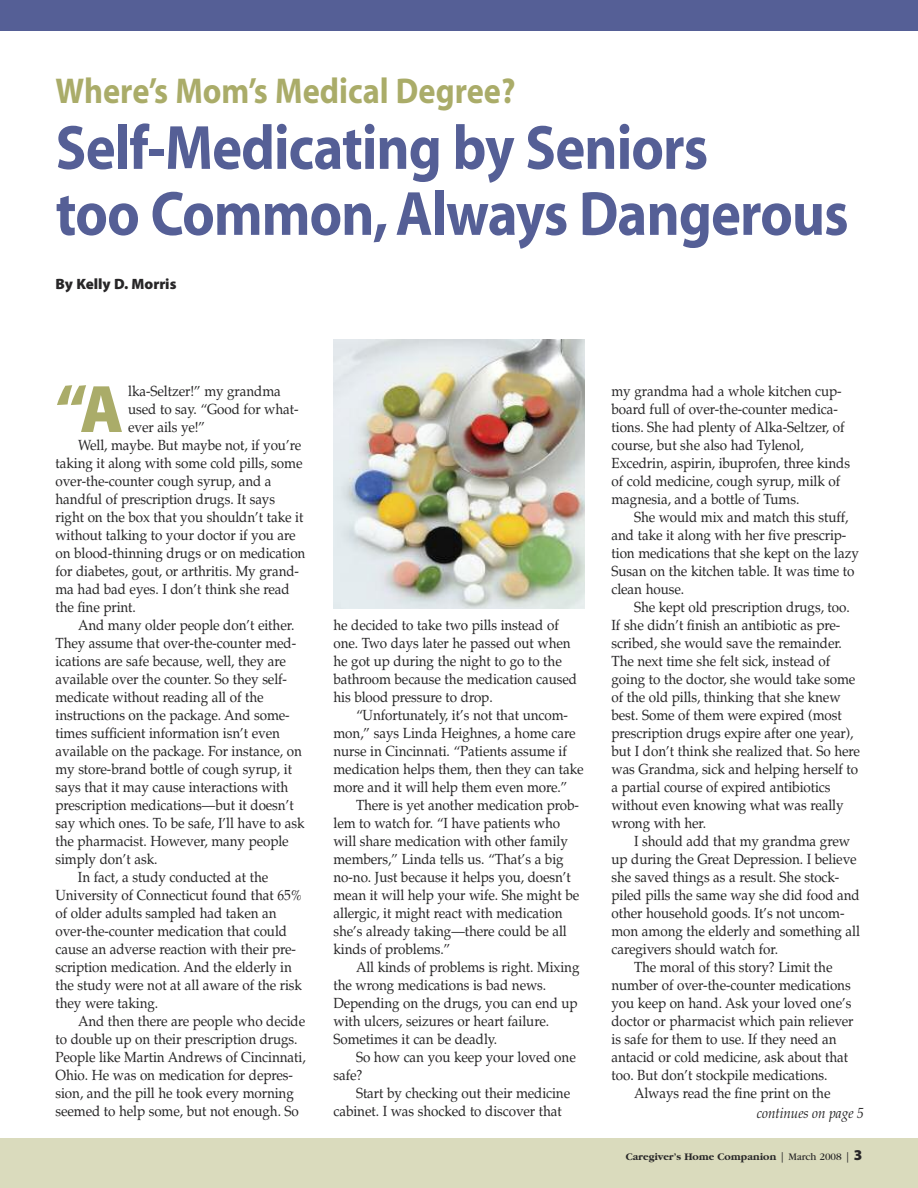
<style>
.page{position:relative;width:918px;height:1188px;background:#fff}
.page>*{position:absolute;margin:0;border:0;box-sizing:border-box;transform-origin:0 0}
.t1{font:900 67.65px "Myriad Pro";color:#aaac69;scale:.95 1}
.t2{font:700 63px/66px "Myriad";letter-spacing:-.015em;color:#555f96;scale:.9 1}
.t3{font:700 36px "Myriad";color:#aaac69;scale:.9 1}
.t4{font:900 15px "Myriad Pro";color:#272627}
.t5{font:14.7px/18px "Palatino";letter-spacing:-.005em;color:#272627;scale:.92 1}
.t6{font:italic 14.7px "Palatino";letter-spacing:-.005em;color:#272627;scale:.92 1}
.t7{font:700 10.5px "Garamond";color:#272627}
.s1{font-family:"Myriad";font-weight:400}
.s2{font-weight:400}
.s3{font-family:"Myriad Pro";font-weight:900;font-size:15px}
</style>
<div class="page">
<div style="left:0;top:1138px;width:918px;height:50px;background:#dadbbd"></div>
<div style="left:0;top:0;width:918px;height:32px;background:#555f96"></div>
<img style="left:333px;top:340px;width:252px;height:269px">
<h3 class="t3" style="left:56px;top:77px;width:512px">Where’s Mom’s Medical Degree?</h3>
<h2 class="t2" style="left:56px;top:120px;width:883px">Self-Medicating by Seniors<br>too Common,Always Dangerous</h2>
<p class="t4" style="left:56px;top:278px;width:122px">By Kelly D. Morris</p>
<h1 class="t1" style="left:56px;top:384px;width:73px">“A</h1>
<p class="t5" style="left:128px;top:382px;width:168px">lka-Seltzer!” my grandma</p>
<p class="t5" style="left:128px;top:400px;width:187px">used to say. “Good for what-</p>
<p class="t5" style="left:128px;top:418px;width:85px">ever ails ye!”</p>
<p class="t5" style="left:78px;top:436px;width:244px">Well, maybe. But maybe not, if you’re</p>
<p class="t5" style="left:56px;top:454px;width:270px">taking it along with some cold pills, some</p>
<p class="t5" style="left:56px;top:472px;width:236px">over-the-counter cough syrup, and a</p>
<p class="t5" style="left:56px;top:490px;width:240px">handful of prescription drugs. It says</p>
<p class="t5" style="left:56px;top:508px;width:271px">right on the box that you shouldn’t take it</p>
<p class="t5" style="left:56px;top:526px;width:263px">without talking to your doctor if you are</p>
<p class="t5" style="left:56px;top:544px;width:273px">on blood-thinning drugs or on medication</p>
<p class="t5" style="left:56px;top:562px;width:266px">for diabetes, gout, or arthritis. My grand-</p>
<p class="t5" style="left:56px;top:580px;width:256px">ma had bad eyes. I don’t think she read</p>
<p class="t5" style="left:56px;top:598px;width:89px">the fine print.</p>
<p class="t5" style="left:78px;top:616px;width:237px">And many older people don’t either.</p>
<p class="t5" style="left:56px;top:634px;width:263px">They assume that over-the-counter med-</p>
<p class="t5" style="left:56px;top:652px;width:252px">ications are safe because, well, they are</p>
<p class="t5" style="left:56px;top:670px;width:253px">available over the counter. So they self-</p>
<p class="t5" style="left:56px;top:688px;width:228px">medicate without reading all of the</p>
<p class="t5" style="left:56px;top:706px;width:256px">instructions on the package. And some-</p>
<p class="t5" style="left:56px;top:724px;width:245px">times sufficient information isn’t even</p>
<p class="t5" style="left:56px;top:742px;width:269px">available on the package. For instance, on</p>
<p class="t5" style="left:56px;top:760px;width:259px">my store-brand bottle of cough syrup, it</p>
<p class="t5" style="left:56px;top:778px;width:255px">says that it may cause interactions with</p>
<p class="t5" style="left:56px;top:796px;width:260px">prescription medications—but it doesn’t</p>
<p class="t5" style="left:56px;top:814px;width:272px">say which ones. To be safe, I’ll have to ask</p>
<p class="t5" style="left:56px;top:832px;width:255px">the pharmacist. However, many people</p>
<p class="t5" style="left:56px;top:850px;width:112px">simply don’t ask.</p>
<p class="t5" style="left:78px;top:868px;width:208px">In fact, a study conducted at the</p>
<p class="t5" style="left:55px;top:886px;width:269px">University of Connecticut found that 65%</p>
<p class="t5" style="left:55px;top:904px;width:242px">of older adults sampled had taken an</p>
<p class="t5" style="left:55px;top:922px;width:253px">over-the-counter medication that could</p>
<p class="t5" style="left:55px;top:940px;width:263px">cause an adverse reaction with their pre-</p>
<p class="t5" style="left:55px;top:958px;width:259px">scription medication. And the elderly in</p>
<p class="t5" style="left:56px;top:976px;width:269px">the study were not at all aware of the risk</p>
<p class="t5" style="left:56px;top:994px;width:113px">they were taking.</p>
<p class="t5" style="left:78px;top:1012px;width:248px">And then there are people who decide</p>
<p class="t5" style="left:56px;top:1030px;width:265px">to double up on their prescription drugs.</p>
<p class="t5" style="left:56px;top:1048px;width:274px">People like Martin Andrews of Cincinnati,</p>
<p class="t5" style="left:56px;top:1066px;width:260px">Ohio. He was on medication for depres-</p>
<p class="t5" style="left:56px;top:1084px;width:261px">sion, and the pill he took every morning</p>
<p class="t5" style="left:56px;top:1102px;width:266px">seemed to help some, but not enough. So</p>
<p class="t5" style="left:334px;top:616px;width:266px">he decided to take two pills instead of one. Two days later he passed out when he got up during the night to go to the bathroom because the medication caused his blood pressure to drop.</p>
<p class="t5" style="left:334px;top:706px;width:273px;text-indent:23px">“Unfortunately, it’s not that uncom&shy;mon,” says Linda Heighnes, a home care nurse in Cincinnati. “Patients assume if medication helps them, then they can take more and it will help them even more.”</p>
<p class="t5" style="left:334px;top:796px;width:269px;text-indent:22px">There is yet another medication prob&shy;lem to watch for. “I have patients who will share medication with other family members,” Linda tells us. “That’s a big no-no. Just because it helps you, doesn’t mean it will help your wife. She might be allergic, it might react with medication she’s already taking—there could be all kinds of problems.”</p>
<p class="t5" style="left:334px;top:958px;width:269px;text-indent:23px">All kinds of problems is right. Mixing the wrong medications is bad news.<br>Depending on the drugs, you can end up with ulcers, seizures or heart failure.<br>Sometimes it can be deadly.</p>
<p class="t5" style="left:334px;top:1048px;width:265px;text-indent:22px">So how can you keep your loved one safe?</p>
<p class="t5" style="left:334px;top:1084px;width:259px;text-indent:22px">Start by checking out their medicine cabinet. I was shocked to discover that</p>
<p class="t5" style="left:612px;top:382px;width:261px">my grandma had a whole kitchen cup&shy;board full of over-the-counter medica&shy;tions. She had plenty of Alka-Seltzer, of course, but she also had Tylenol, Excedrin, aspirin, ibuprofen, three kinds of cold medicine, cough syrup, milk of magnesia, and a bottle of Tums.</p>
<p class="t5" style="left:612px;top:508px;width:270px;text-indent:23px">She would mix and match this stuff, and take it along with her five prescrip&shy;tion medications that she kept on the lazy Susan on the kitchen table. It was time to clean house.</p>
<p class="t5" style="left:612px;top:598px;width:272px;text-indent:23px">She kept old prescription drugs, too.<br>If she didn’t finish an antibiotic as pre&shy;scribed, she would save the remainder.<br>The next time she felt sick, instead of going to the doctor, she would take some of the old pills, thinking that she knew best. Some of them were expired (most prescription drugs expire after one year), but I don’t think she realized that. So here was Grandma, sick and helping herself to a partial course of expired antibiotics without even knowing what was really wrong with her.</p>
<p class="t5" style="left:634px;top:832px;width:236px">I should add that my grandma grew</p>
<p class="t5" style="left:612px;top:850px;width:268px">up during the Great Depression. I believe</p>
<p class="t5" style="left:612px;top:868px;width:249px">she saved things as a result. She stock-</p>
<p class="t5" style="left:612px;top:886px;width:271px">piled pills the same way she did food and</p>
<p class="t5" style="left:612px;top:904px;width:255px">other household goods. It’s not uncom-</p>
<p class="t5" style="left:612px;top:922px;width:272px">mon among the elderly and something all</p>
<p class="t5" style="left:612px;top:940px;width:183px">caregivers should watch for.</p>
<p class="t5" style="left:634px;top:958px;width:217px">The moral of this story? Limit the</p>
<p class="t5" style="left:612px;top:976px;width:262px">number of over-the-counter medications</p>
<p class="t5" style="left:612px;top:994px;width:262px">you keep on hand. Ask your loved one’s</p>
<p class="t5" style="left:612px;top:1012px;width:265px">doctor or pharmacist which pain reliever</p>
<p class="t5" style="left:612px;top:1030px;width:246px">is safe for them to use. If they need an</p>
<p class="t5" style="left:612px;top:1048px;width:259px">antacid or cold medicine, ask about that</p>
<p class="t5" style="left:612px;top:1066px;width:236px">too. But don’t stockpile medications.</p>
<p class="t5" style="left:634px;top:1084px;width:215px">Always read the fine print on the</p>
<p class="t6" style="left:757px;top:1104px;width:118px">continues on page 5</p>
<p class="t7" style="left:626px;top:1150px;width:238px">Caregiver’s Home Companion <span class="s1">|</span> <span class="s2">March 2008</span> <span class="s1">|</span> <span class="s3">3</span></p>
</div>
